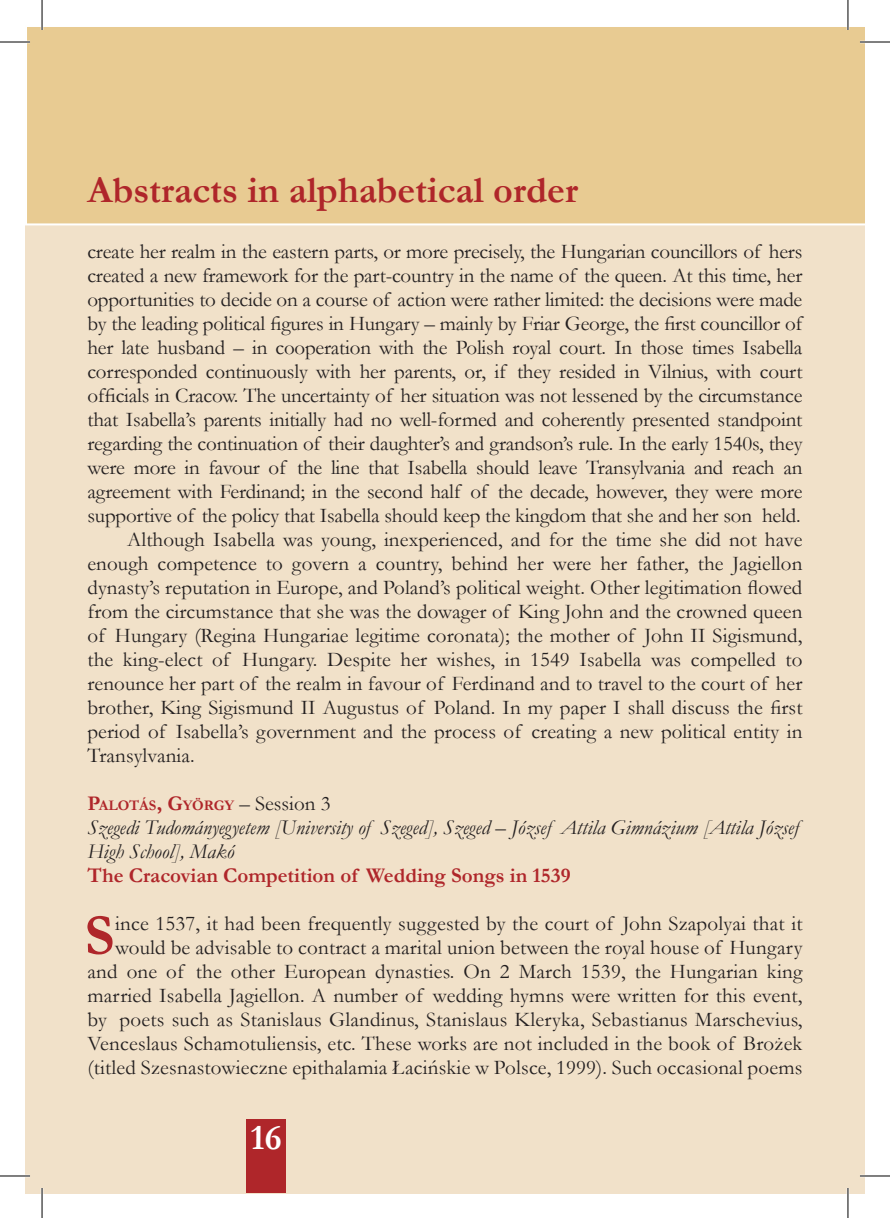
<style>
.page{position:relative;width:890px;height:1218px;background:#fff}
.page>*{position:absolute;margin:0;border:0;box-sizing:border-box;transform-origin:0 0}
.inic{font:700 58.8px "Garamond";color:#af262a}
.Body{font:700 38px "Garamond";color:#af262a}
.t1{font:700 36px "Garamond";color:#fff}
.inic-2{font:21px/24px "Garamond";letter-spacing:.01em;color:#231f20;text-align:justify}
.Body-2{font:21px/24px "Garamond";letter-spacing:.005em;color:#231f20;text-align:justify}
.Body-3{font:italic 21px/24px "Garamond";color:#231f20}
.Body-4{font:700 21px "Garamond";color:#af262a}
.Body-5{font:700 14.6px "Garamond";color:#af262a}
.s1{font-size:21px}
.s2{font-weight:400;font-size:21px;color:#231f20}
</style>
<div class="page">
<div style="left:25px;top:25px;width:839px;height:1168px;background:#f1e1c9"></div>
<div style="left:246px;top:1119px;width:40px;height:74px;background:#af262a"></div>
<div style="left:25px;top:25px;width:839px;height:200px;background:#e8cb92"></div>
<hr style="left:0;top:41px;width:30px;height:2px;background:#fff">
<hr style="left:859px;top:41px;width:30px;height:2px;background:#fff">
<hr style="left:0;top:1175px;width:30px;height:2px;background:#fff">
<hr style="left:859px;top:1175px;width:30px;height:2px;background:#fff">
<hr style="left:41px;top:0;width:2px;height:30px;background:#fff">
<hr style="left:41px;top:1188px;width:2px;height:30px;background:#fff">
<hr style="left:846px;top:0;width:2px;height:30px;background:#fff">
<hr style="left:846px;top:1188px;width:2px;height:30px;background:#fff">
<hr style="left:0;top:42px;width:30px;height:1px;background:#000">
<hr style="left:859px;top:42px;width:30px;height:1px;background:#000">
<hr style="left:0;top:1176px;width:30px;height:1px;background:#000">
<hr style="left:859px;top:1176px;width:30px;height:1px;background:#000">
<hr style="left:42px;top:0;width:1px;height:30px;background:#000">
<hr style="left:42px;top:1188px;width:1px;height:30px;background:#000">
<hr style="left:847px;top:0;width:1px;height:30px;background:#000">
<hr style="left:847px;top:1188px;width:1px;height:30px;background:#000">
<p class="Body" style="left:87px;top:164px;width:492px">Abstracts in alphabetical order</p>
<p class="inic-2" style="left:87px;top:239px;width:716px">create her realm in the eastern parts, or more precisely, the Hungarian councillors of hers created a new framework for the part-country in the name of the queen. At this time, her opportunities to decide on a course of action were rather limited: the decisions were made by the leading political figures in Hungary – mainly by Friar George, the first councillor of her late husband – in cooperation with the Polish royal court. In those times Isabella corresponded continuously with her parents, or, if they resided in Vilnius, with court officials in Cracow. The uncertainty of her situation was not lessened by the circumstance that Isabella’s parents initially had no well-formed and coherently presented standpoint regarding the continuation of their daughter’s and grandson’s rule. In the early 1540s, they were more in favour of the line that Isabella should leave Transylvania and reach an agreement with Ferdinand; in the second half of the decade, however, they were more supportive of the policy that Isabella should keep the kingdom that she and her son held.</p>
<p class="Body-2" style="left:87px;top:527px;width:716px;text-indent:40px">Although Isabella was young, inexperienced, and for the time she did not have enough competence to govern a country, behind her were her father, the Jagiellon dynasty’s reputation in Europe, and Poland’s political weight. Other legitimation flowed from the circumstance that she was the dowager of King John and the crowned queen of Hungary (Regina Hungariae legitime coronata); the mother of John II Sigismund, the king-elect of Hungary. Despite her wishes, in 1549 Isabella was compelled to renounce her part of the realm in favour of Ferdinand and to travel to the court of her brother, King Sigismund II Augustus of Poland. In my paper I shall discuss the first period of Isabella’s government and the process of creating a new political entity in Transylvania.</p>
<p class="Body-5" style="left:87px;top:795px;width:244px"><span class="s1">P</span>ALOTÁS<span class="s1">, G</span>YÖRGY <span class="s2">– Session 3</span></p>
<p class="Body-3" style="left:87px;top:815px;width:712px">Szegedi Tudományegyetem [University of Szeged], Szeged – József Attila Gimnázium [Attila József<br>High School], Makó</p>
<p class="Body-4" style="left:87px;top:861px;width:484px">The Cracovian Competition of Wedding Songs in 1539</p>
<p class="inic" style="left:84px;top:895px;width:31px">S</p>
<p class="inic-2" style="left:87px;top:911px;width:716px;text-align:right">ince 1537, it had been frequently suggested by the court of John Szapolyai that it would be advisable to contract a marital union between the royal house of Hungary and one of the other European dynasties. On 2 March 1539, the Hungarian king married Isabella Jagiellon. A number of wedding hymns were written for this event, by poets such as Stanislaus Glandinus, Stanislaus Kleryka, Sebastianus Marschevius, Venceslaus Schamotuliensis, etc. These works are not included in the book of Brożek (titled Szesnastowieczne epithalamia Łacińskie w Polsce, 1999). Such occasional poems</p>
<h3 class="t1" style="left:250px;top:1113px;width:33px">16</h3>
</div>
